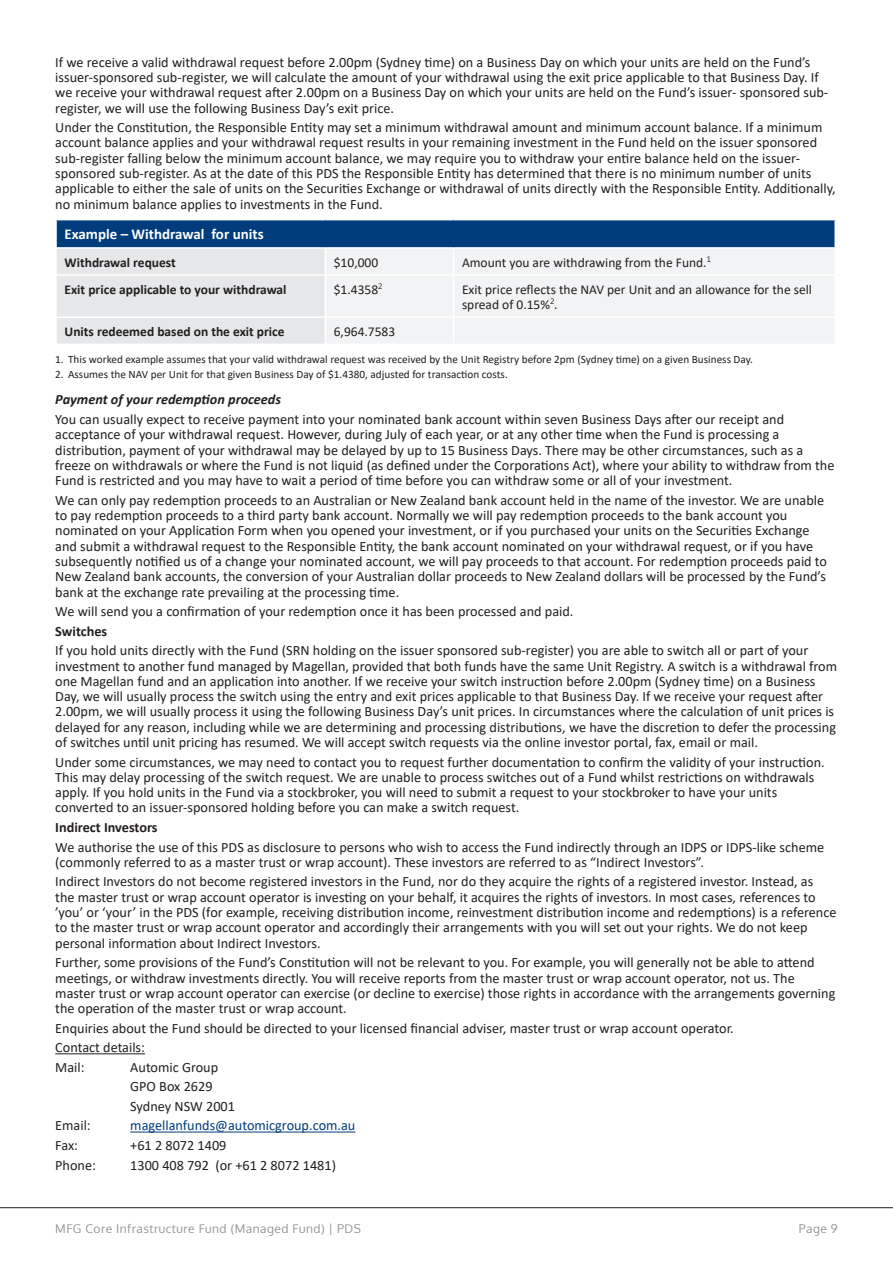
<style>
.page{position:relative;width:893px;height:1263px;background:#fff}
.page>*{position:absolute;margin:0;border:0;box-sizing:border-box;transform-origin:0 0}
.Table_heading{font:700 15px "Calibri";color:#fff}
.Body_Text{font:14.25px/15.3px "Calibri";color:#231f20}
.Body_Text-2{font:14.25px "Calibri";color:#013d7d}
.Body_text_bold{font:italic 700 14.25px "Calibri";color:#231f20}
.Body_text_bold-2{font:700 14.25px "Calibri";color:#231f20}
.Table_text{font:13.5px/15px "Calibri";color:#231f20}
.Table_text_heading{font:700 13.5px "Calibri";color:#231f20}
.t1{font:12px "Oxygen";letter-spacing:.04em;color:#939598}
.Footnotes__1{font:11.25px "Calibri";color:#231f20}
.Footmotes__2{font:11.25px "Calibri";color:#231f20}
</style>
<div class="page">
<hr style="left:0;top:1207px;width:893px;height:1px;background:#231f20">
<hr style="left:55px;top:1053px;width:90px;height:1px;background:#231f20">
<hr style="left:130px;top:1131px;width:225px;height:1px;background:#013d7d">
<div style="left:56px;top:220px;width:779px;height:28px;background:#013d7d"></div>
<div style="left:326px;top:249px;width:508px;height:94px;background:#f2f3f4"></div>
<hr style="left:453px;top:274px;width:383px;height:2px;background:#fff">
<hr style="left:453px;top:316px;width:383px;height:2px;background:#fff">
<div style="left:57px;top:249px;width:268px;height:95px;background:#e6e7e9"></div>
<hr style="left:55px;top:274px;width:270px;height:2px;background:#fff">
<hr style="left:325px;top:274px;width:128px;height:2px;background:#fff">
<hr style="left:55px;top:316px;width:270px;height:2px;background:#fff">
<hr style="left:325px;top:316px;width:128px;height:2px;background:#fff">
<svg style="left:453px;top:249px;width:1px;height:25px"></svg>
<hr style="left:453px;top:276px;width:1px;height:40px;background:#fff">
<svg style="left:453px;top:318px;width:1px;height:25px"></svg>
<hr style="left:55px;top:220px;width:2px;height:27px;background:#fff">
<hr style="left:834px;top:220px;width:2px;height:27px;background:#fff">
<hr style="left:55px;top:247px;width:270px;height:2px;background:#fff">
<hr style="left:325px;top:247px;width:128px;height:2px;background:#fff">
<hr style="left:453px;top:247px;width:383px;height:2px;background:#fff">
<p class="Body_Text" style="left:55px;top:54px;width:774px">If we receive a valid withdrawal request before 2.00pm (Sydney time) on a Business Day on which your units are held on the Fund’s issuer-sponsored sub-register, we will calculate the amount of your withdrawal using the exit price applicable to that Business Day. If we receive your withdrawal request after 2.00pm on a Business Day on which your units are held on the Fund’s issuer- sponsored sub&shy;register, we will use the following Business Day’s exit price.</p>
<p class="Body_Text" style="left:55px;top:119px;width:782px">Under the Constitution, the Responsible Entity may set a minimum withdrawal amount and minimum account balance. If a minimum account balance applies and your withdrawal request results in your remaining investment in the Fund held on the issuer sponsored sub-register falling below the minimum account balance, we may require you to withdraw your entire balance held on the issuer&shy;sponsored sub-register. As at the date of this PDS the Responsible Entity has determined that there is no minimum number of units applicable to either the sale of units on the Securities Exchange or withdrawal of units directly with the Responsible Entity. Additionally, no minimum balance applies to investments in the Fund.</p>
<p class="Table_heading" style="left:65px;top:224px;width:201px">Example – Withdrawal for units</p>
<p class="Table_text_heading" style="left:65px;top:252px;width:113px">Withdrawal request</p>
<p class="Table_text" style="left:334px;top:254px;width:46px">$10,000</p>
<p class="Table_text" style="left:462px;top:254px;width:250px">Amount you are withdrawing from the Fund.<sup>1</sup></p>
<p class="Table_text_heading" style="left:65px;top:280px;width:224px">Exit price applicable to your withdrawal</p>
<p class="Table_text" style="left:334px;top:281px;width:50px">$1.4358<sup>2</sup></p>
<p class="Table_text" style="left:462px;top:281px;width:351px">Exit price reflects the NAV per Unit and an allowance for the sell spread of 0.15%<sup>2</sup>.</p>
<p class="Table_text_heading" style="left:65px;top:322px;width:222px">Units redeemed based on the exit price</p>
<p class="Table_text" style="left:334px;top:323px;width:63px">6,964.7583</p>
<p class="Footnotes__1" style="left:55px;top:351px;width:699px">1. This worked example assumes that your valid withdrawal request was received by the Unit Registry before 2pm (Sydney time) on a given Business Day.</p>
<p class="Footmotes__2" style="left:55px;top:367px;width:454px">2. Assumes the NAV per Unit for that given Business Day of $1.4380, adjusted for transaction costs.</p>
<p class="Body_text_bold" style="left:55px;top:390px;width:227px">Payment of your redemption proceeds</p>
<p class="Body_Text" style="left:55px;top:411px;width:781px">You can usually expect to receive payment into your nominated bank account within seven Business Days after our receipt and acceptance of your withdrawal request. However, during July of each year, or at any other time when the Fund is processing a distribution, payment of your withdrawal may be delayed by up to 15 Business Days. There may be other circumstances, such as a freeze on withdrawals or where the Fund is not liquid (as defined under the Corporations Act), where your ability to withdraw from the Fund is restricted and you may have to wait a period of time before you can withdraw some or all of your investment.</p>
<p class="Body_Text" style="left:55px;top:492px;width:773px">We can only pay redemption proceeds to an Australian or New Zealand bank account held in the name of the investor. We are unable to pay redemption proceeds to a third party bank account. Normally we will pay redemption proceeds to the bank account you nominated on your Application Form when you opened your investment, or if you purchased your units on the Securities Exchange and submit a withdrawal request to the Responsible Entity, the bank account nominated on your withdrawal request, or if you have subsequently notified us of a change your nominated account, we will pay proceeds to that account. For redemption proceeds paid to New Zealand bank accounts, the conversion of your Australian dollar proceeds to New Zealand dollars will be processed by the Fund’s bank at the exchange rate prevailing at the processing time.</p>
<p class="Body_Text" style="left:55px;top:603px;width:520px">We will send you a confirmation of your redemption once it has been processed and paid.</p>
<p class="Body_text_bold-2" style="left:55px;top:621px;width:53px">Switches</p>
<p class="Body_Text" style="left:55px;top:642px;width:783px">If you hold units directly with the Fund (SRN holding on the issuer sponsored sub-register) you are able to switch all or part of your investment to another fund managed by Magellan, provided that both funds have the same Unit Registry. A switch is a withdrawal from one Magellan fund and an application into another. If we receive your switch instruction before 2.00pm (Sydney time) on a Business Day, we will usually process the switch using the entry and exit prices applicable to that Business Day. If we receive your request after 2.00pm, we will usually process it using the following Business Day’s unit prices. In circumstances where the calculation of unit prices is delayed for any reason, including while we are determining and processing distributions, we have the discretion to defer the processing of switches until unit pricing has resumed. We will accept switch requests via the online investor portal, fax, email or mail.</p>
<p class="Body_Text" style="left:55px;top:754px;width:771px">Under some circumstances, we may need to contact you to request further documentation to confirm the validity of your instruction.<br>This may delay processing of the switch request. We are unable to process switches out of a Fund whilst restrictions on withdrawals apply. If you hold units in the Fund via a stockbroker, you will need to submit a request to your stockbroker to have your units converted to an issuer-sponsored holding before you can make a switch request.</p>
<p class="Body_text_bold-2" style="left:55px;top:817px;width:104px">Indirect Investors</p>
<p class="Body_Text" style="left:55px;top:839px;width:770px">We authorise the use of this PDS as disclosure to persons who wish to access the Fund indirectly through an IDPS or IDPS-like scheme (commonly referred to as a master trust or wrap account). These investors are referred to as “Indirect Investors”.</p>
<p class="Body_Text" style="left:55px;top:874px;width:783px">Indirect Investors do not become registered investors in the Fund, nor do they acquire the rights of a registered investor. Instead, as<br>the master trust or wrap account operator is investing on your behalf, it acquires the rights of investors. In most cases, references to ’you’ or ‘your’ in the PDS (for example, receiving distribution income, reinvestment distribution income and redemptions) is a reference to the master trust or wrap account operator and accordingly their arrangements with you will set out your rights. We do not keep personal information about Indirect Investors.</p>
<p class="Body_Text" style="left:55px;top:954px;width:782px">Further, some provisions of the Fund’s Constitution will not be relevant to you. For example, you will generally not be able to attend meetings, or withdraw investments directly. You will receive reports from the master trust or wrap account operator, not us. The master trust or wrap account operator can exercise (or decline to exercise) those rights in accordance with the arrangements governing the operation of the master trust or wrap account.</p>
<p class="Body_Text" style="left:55px;top:1020px;width:680px">Enquiries about the Fund should be directed to your licensed financial adviser, master trust or wrap account operator.</p>
<p class="Body_Text" style="left:55px;top:1039px;width:91px">Contact details:</p>
<p class="Body_Text" style="left:55px;top:1059px;width:31px">Mail:</p>
<p class="Body_Text" style="left:130px;top:1059px;width:89px">Automic Group</p>
<p class="Body_Text" style="left:130px;top:1078px;width:84px">GPO Box 2629</p>
<p class="Body_Text" style="left:130px;top:1098px;width:106px">Sydney NSW 2001</p>
<p class="Body_Text" style="left:55px;top:1118px;width:37px">Email:</p>
<p class="Body_Text-2" style="left:130px;top:1116px;width:227px">magellanfunds@automicgroup.com.au</p>
<p class="Body_Text" style="left:55px;top:1137px;width:24px">Fax:</p>
<p class="Body_Text" style="left:130px;top:1137px;width:98px">+61 2 8072 1409</p>
<p class="Body_Text" style="left:55px;top:1157px;width:42px">Phone:</p>
<p class="Body_Text" style="left:130px;top:1157px;width:207px">1300 408 792 (or +61 2 8072 1481)</p>
<p class="t1" style="left:55px;top:1221px;width:307px">MFG Core Infrastructure Fund (Managed Fund) | PDS</p>
<p class="t1" style="left:799px;top:1221px;width:40px">Page 9</p>
</div>
